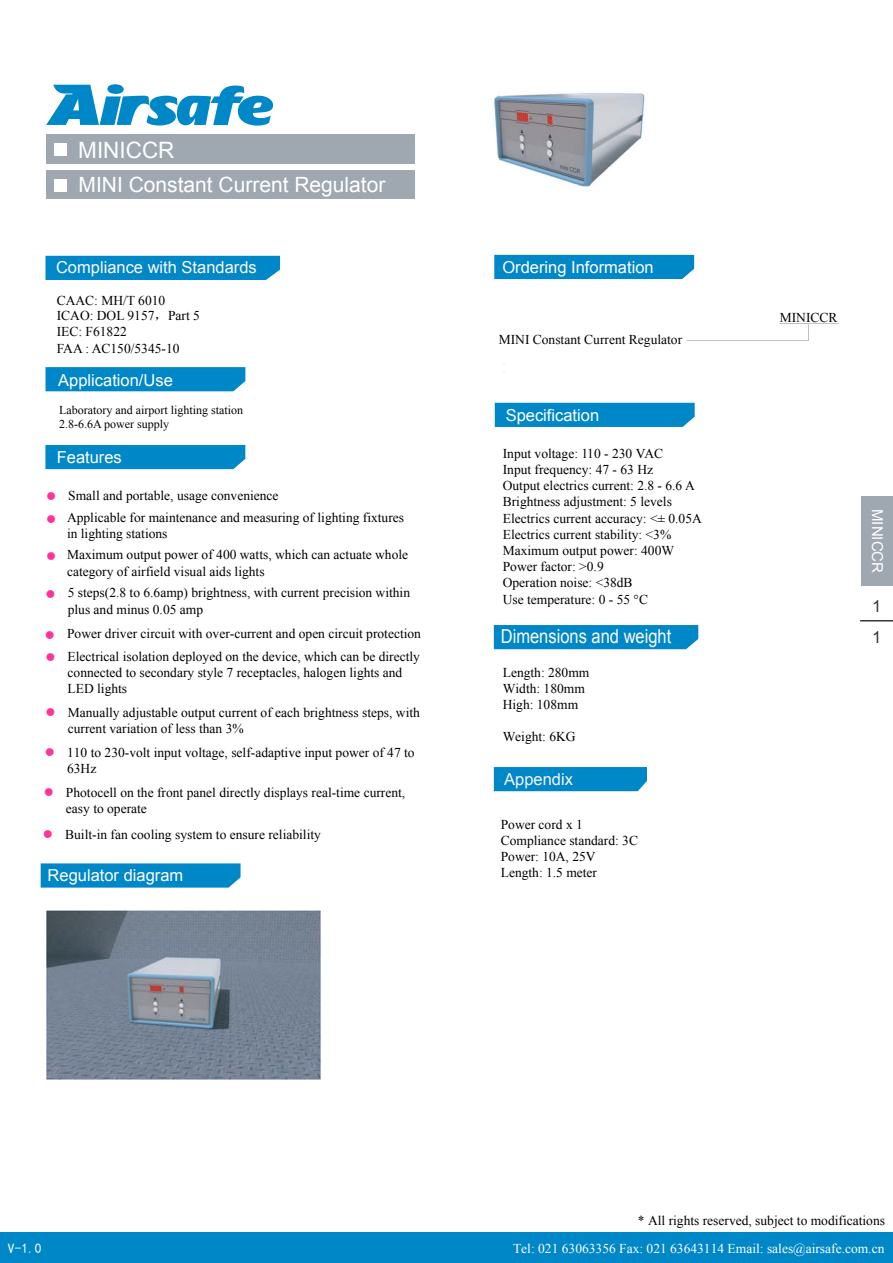
<style>
.page{position:relative;width:893px;height:1263px;background:#fff}
.page>*{position:absolute;margin:0;border:0;box-sizing:border-box;transform-origin:0 0}
.t1{font:22.5px "Arial";color:#fff}
.t2{font:21px "Arial";color:#fff}
.t3{font:19.2px "Arial";color:#fcfcfc;scale:.86 1}
.t4{font:16.5px "Arial";color:#fff}
.t5{font:16.5px "Arial";color:#fcfafa}
.t6{font:16.5px "Arial";color:#f7f5f5}
.t7{font:16.5px/31.5px "Arial";color:#333536}
.t8{font:15px "Arial";color:#fff}
.t9{font:13.5px/16.2px "Times New Roman";color:#000}
.t10{font:13.5px "Times New Roman";color:#fff}
.t11{font:13.5px "Times New Roman";color:#020202}
.t12{font:13.5px "Sim Hei";color:#fff}
.t13{font:12px/14.4px "Times New Roman";color:#000}
.s1{font-family:"Sim Sun"}
.s2{color:#f39}
</style>
<div class="page">
<hr style="left:860px;top:620px;width:33px;height:1px;background:#221f20">
<div style="left:861px;top:496px;width:32px;height:90px;background:#9fa8b1"></div>
<div style="left:46px;top:135px;width:369px;height:29px;background:#9fa8b1"></div>
<div style="left:54px;top:143px;width:12px;height:12px;background:#fff"></div>
<svg style="left:46px;top:84px;width:227px;height:42px"></svg>
<div style="left:46px;top:171px;width:369px;height:28px;background:#9fa8b1"></div>
<div style="left:54px;top:179px;width:12px;height:12px;background:#fff"></div>
<svg style="left:41px;top:863px;width:200px;height:25px;background:#0b8cc9"></svg>
<div style="left:45px;top:445px;width:200px;height:24px;background:#0087c7"></div>
<div style="left:46px;top:367px;width:199px;height:24px;background:#0087c7"></div>
<div style="left:495px;top:403px;width:200px;height:24px;background:#0087c7"></div>
<div style="left:494px;top:255px;width:200px;height:24px;background:#0087c7"></div>
<div style="left:494px;top:625px;width:204px;height:24px;background:#0087c7"></div>
<div style="left:494px;top:767px;width:153px;height:24px;background:#0087c7"></div>
<img style="left:493px;top:92px;width:152px;height:95px">
<img style="left:46px;top:910px;width:275px;height:169px">
<div style="left:0;top:1232px;width:893px;height:31px;background:#0087c7"></div>
<div style="left:46px;top:256px;width:234px;height:24px;background:#0087c7"></div>
<h1 class="t1" style="left:78px;top:135px;width:98px">MINICCR</h1>
<h2 class="t2" style="left:79px;top:171px;width:308px">MINI Constant Current Regulator</h2>
<p class="t5" style="left:56px;top:256px;width:202px">Compliance with Standards</p>
<p class="t9" style="left:57px;top:292px;width:110px">CAAC: MH/T 6010</p>
<p class="t9" style="left:57px;top:340px;width:124px">FAA : AC150/5345-10</p>
<p class="t9" style="left:57px;top:307px;width:145px">ICAO: DOL 9157<span class="s1">，</span>Part 5<br>IEC: F61822</p>
<p class="t4" style="left:58px;top:369px;width:116px">Application/Use</p>
<p class="t13" style="left:59px;top:403px;width:185px">Laboratory and airport lighting station<br>2.8-6.6A power supply</p>
<p class="t4" style="left:57px;top:447px;width:67px">Features</p>
<p class="t9" style="left:46px;top:487px;width:234px"><span class="s2">●</span> Small and portable, usage convenience</p>
<p class="t9" style="left:67px;top:509px;width:339px;text-indent:-21px"><span class="s2">●</span> Applicable for maintenance and measuring of lighting fixtures in lighting stations</p>
<p class="t9" style="left:67px;top:547px;width:343px;text-indent:-21px"><span class="s2">●</span> Maximum output power of 400 watts, which can actuate whole category of airfield visual aids lights</p>
<p class="t9" style="left:68px;top:585px;width:344px;text-indent:-22px"><span class="s2">●</span> 5 steps(2.8 to 6.6amp) brightness, with current precision within plus and minus 0.05 amp</p>
<p class="t9" style="left:45px;top:625px;width:378px"><span class="s2">●</span> Power driver circuit with over-current and open circuit protection</p>
<p class="t9" style="left:68px;top:648px;width:354px;text-indent:-22px"><span class="s2">●</span> Electrical isolation deployed on the device, which can be directly connected to secondary style 7 receptacles, halogen lights and<br>LED lights</p>
<p class="t9" style="left:68px;top:704px;width:354px;text-indent:-22px"><span class="s2">●</span> Manually adjustable output current of each brightness steps, with current variation of less than 3%</p>
<p class="t9" style="left:67px;top:744px;width:349px;text-indent:-22px"><span class="s2">●</span> 110 to 230-volt input voltage, self-adaptive input power of 47 to<br>63Hz</p>
<p class="t9" style="left:66px;top:784px;width:341px;text-indent:-22px"><span class="s2">●</span> Photocell on the front panel directly displays real-time current, easy to operate</p>
<p class="t9" style="left:43px;top:826px;width:279px"><span class="s2">●</span> Built-in fan cooling system to ensure reliability</p>
<p class="t4" style="left:48px;top:864px;width:137px">Regulator diagram</p>
<p class="t4" style="left:502px;top:256px;width:153px">Ordering Information</p>
<p class="t11" style="left:499px;top:330px;width:185px">MINI Constant Current Regulator</p>
<p class="t4" style="left:506px;top:404px;width:95px">Specification</p>
<p class="t9" style="left:503px;top:445px;width:201px">Input voltage: 110 - 230 VAC<br>Input frequency: 47 - 63 Hz<br>Output electrics current: 2.8 - 6.6 A<br>Brightness adjustment: 5 levels<br>Electrics current accuracy: &lt;± 0.05A<br>Electrics current stability: &lt;3%<br>Maximum output power: 400W<br>Power factor: &gt;0.9<br>Operation noise: &lt;38dB<br>Use temperature: 0 - 55 °C</p>
<h3 class="t3" style="left:501px;top:623px;width:200px">Dimensions and weight</h3>
<p class="t9" style="left:503px;top:664px;width:88px">Length: 280mm<br>Width: 180mm<br>High: 108mm</p>
<p class="t9" style="left:503px;top:729px;width:74px">Weight: 6KG</p>
<p class="t6" style="left:504px;top:768px;width:70px">Appendix</p>
<p class="t9" style="left:501px;top:816px;width:139px">Power cord x 1<br>Compliance standard: 3C<br>Power: 10A, 25V<br>Length: 1.5 meter</p>
<p class="t9" style="left:780px;top:309px;width:59px">MINICCR</p>
<p class="t8" style="left:887px;top:509px;width:66px;rotate:90deg">MINICCR</p>
<p class="t7" style="left:872px;top:590px;width:11px">1<br>1</p>
<p class="t9" style="left:638px;top:1213px;width:249px">* All rights reserved, subject to modifications</p>
<p class="t12" style="left:8px;top:1242px;width:35px">V-1.0</p>
<p class="t10" style="left:513px;top:1239px;width:373px">Tel: 021 63063356 Fax: 021 63643114 Email: sales@airsafe.com.cn</p>
</div>
